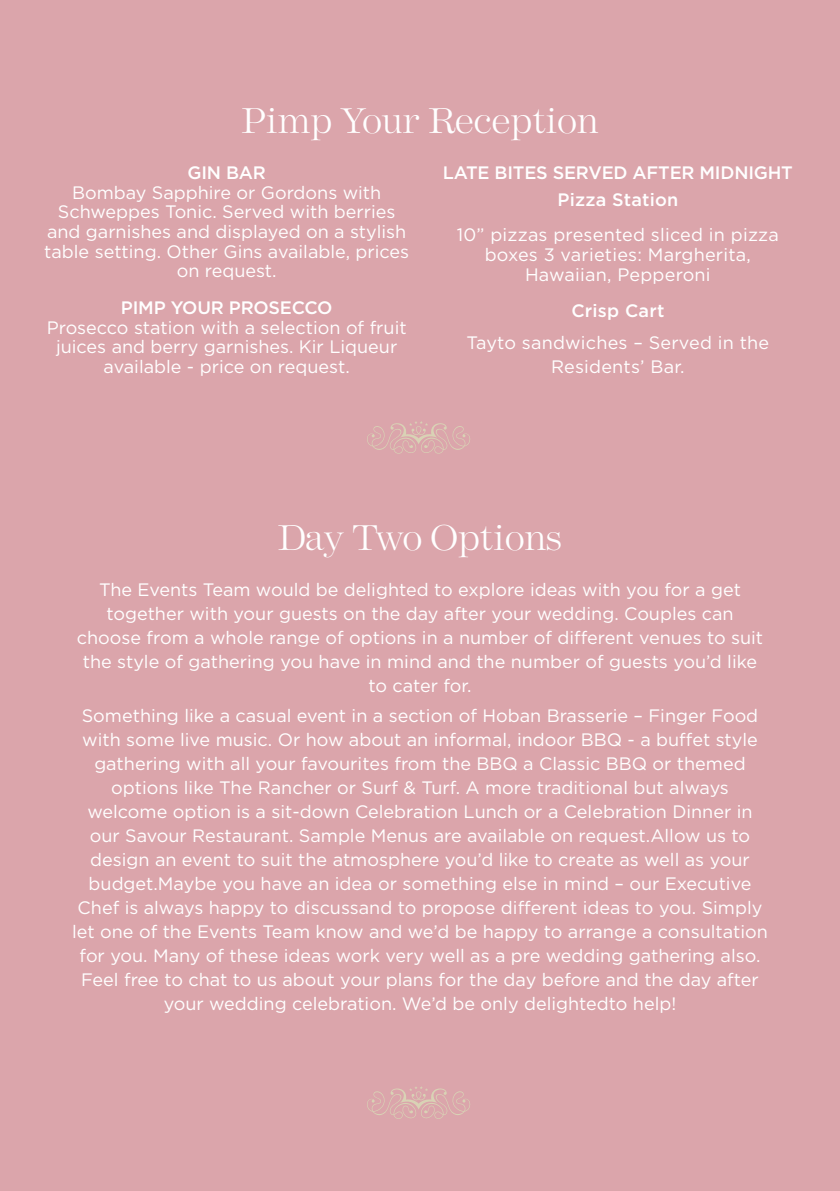
<style>
.page{position:relative;width:840px;height:1191px;background:#fff}
.page>*{position:absolute;margin:0;border:0;box-sizing:border-box;transform-origin:0 0}
.t1{font:32px "Andrich Minerva";color:#fff}
.t2{font:18px/24px "Gotham";color:#fff;text-align:center}
.t3{font:500 18px/26.8px "Gotham";letter-spacing:-.01em;color:#fff;text-align:center}
.t4{font:500 18px "Gotham";letter-spacing:.01em;color:#fff}
</style>
<div class="page">
<div style="left:0;top:0;width:839px;height:1191px;background:#dba5ab"></div>
<svg style="left:367px;top:1086px;width:103px;height:33px"></svg>
<svg style="left:367px;top:421px;width:103px;height:33px"></svg>
<h1 class="t1" style="left:241px;top:102px;width:358px">Pimp Your Reception</h1>
<p class="t3" style="left:187px;top:159px;width:80px">GIN BAR</p>
<p class="t2" style="left:44px;top:182px;width:366px;line-height:19.6px">Bombay Sapphire or Gordons with Schweppes Tonic. Served with berries and garnishes and displayed on a stylish table setting. Other Gins available, prices on request.</p>
<p class="t3" style="left:121px;top:294px;width:213px">PIMP YOUR PROSECCO</p>
<p class="t2" style="left:47px;top:317px;width:361px;line-height:19.6px">Prosecco station with a selection of fruit juices and berry garnishes. Kir Liqueur available - price on request.</p>
<p class="t3" style="left:442px;top:159px;width:351px">LATE BITES SERVED AFTER MIDNIGHT<br>Pizza Station</p>
<p class="t2" style="left:456px;top:225px;width:323px;line-height:20px">10” pizzas presented sliced in pizza boxes 3 varieties: Margherita,<br>Hawaiian, Pepperoni</p>
<p class="t4" style="left:571px;top:300px;width:94px">Crisp Cart</p>
<p class="t2" style="left:466px;top:330px;width:304px">Tayto sandwiches – Served in the<br>Residents’ Bar.</p>
<h1 class="t1" style="left:277px;top:519px;width:286px">Day Two Options</h1>
<p class="t2" style="left:77px;top:577px;width:687px">The Events Team would be delighted to explore ideas with you for a get together with your guests on the day after your wedding. Couples can choose from a whole range of options in a number of different venues to suit the style of gathering you have in mind and the number of guests you’d like to cater for.</p>
<p class="t2" style="left:72px;top:703px;width:696px">Something like a casual event in a section of Hoban Brasserie – Finger Food with some live music. Or how about an informal, indoor BBQ - a buffet style gathering with all your favourites from the BBQ a Classic BBQ or themed options like The Rancher or Surf &amp; Turf. A more traditional but always welcome option is a sit-down Celebration Lunch or a Celebration Dinner in our Savour Restaurant. Sample Menus are available on request.Allow us to design an event to suit the atmosphere you’d like to create as well as your budget.Maybe you have an idea or something else in mind – our Executive Chef is always happy to discussand to propose different ideas to you. Simply let one of the Events Team know and we’d be happy to arrange a consultation for you. Many of these ideas work very well as a pre wedding gathering also.<br>Feel free to chat to us about your plans for the day before and the day after your wedding celebration. We’d be only delightedto help!</p>
</div>
